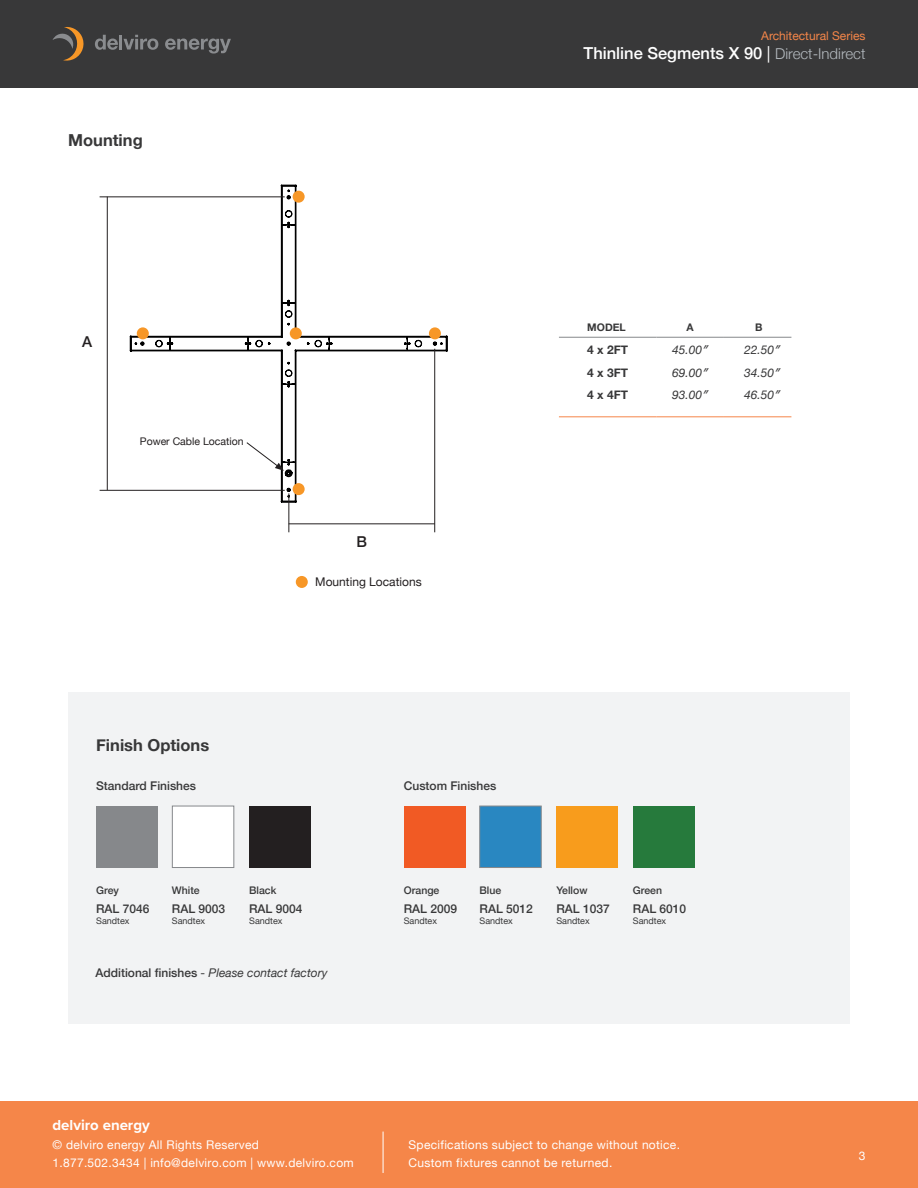
<style>
.page{position:relative;width:918px;height:1188px;background:#fff}
.page>*{position:absolute;margin:0;border:0;box-sizing:border-box;transform-origin:0 0}
.t1{font:500 16.5px "Helvetica Neue";color:#fff}
.t2{font:700 16.5px "Helvetica Neue";color:#383839}
.t3{font:700 15px "Proxima Nova";color:#fff}
.t4{font:500 15px "Helvetica Neue";color:#231f20}
.t5{font:12px/18px "Helvetica Neue";letter-spacing:.025em;color:#fff}
.t6{font:500 12px "Helvetica Neue";color:#383839}
.t7{font:italic 12px "Helvetica Neue";color:#383839}
.t8{font:12px "Helvetica Neue";color:#f58649}
.t9{font:12px "Helvetica Neue";color:#231f20}
.t10{font:700 12px "Helvetica Neue";color:#383839}
.t11{font:500 10.5px "Helvetica Neue";color:#383839}
.t12{font:10.5px "Helvetica Neue";color:#231f20}
.t13{font:700 10.5px "Helvetica Neue";color:#383839}
.t14{font:9px "Helvetica Neue";color:#383839}
.s1{font-weight:400}
.s2{font-weight:300;font-size:15px;color:#b5bbc0}
.s3{font-weight:500;font-style:normal}
.s4{font-style:normal}
</style>
<div class="page">
<div style="left:0;top:1102px;width:918px;height:86px;background:#f58649"></div>
<div style="left:0;top:0;width:918px;height:88px;background:#383839"></div>
<hr style="left:383px;top:1132px;width:1px;height:41px;background:#fff">
<svg style="left:52px;top:27px;width:32px;height:34px"></svg>
<svg style="left:95px;top:35px;width:63px;height:15px"></svg>
<svg style="left:165px;top:39px;width:66px;height:15px"></svg>
<svg style="left:130px;top:185px;width:318px;height:317px"></svg>
<svg style="left:246px;top:442px;width:38px;height:29px"></svg>
<div style="left:296px;top:576px;width:12px;height:12px;background:#f79727;border-radius:50%"></div>
<div style="left:68px;top:692px;width:782px;height:332px;background:#f2f3f4"></div>
<div style="left:96px;top:806px;width:62px;height:62px;background:#86888b"></div>
<div style="left:404px;top:806px;width:61px;height:62px;background:#f15a24"></div>
<div style="left:480px;top:806px;width:61px;height:62px;background:#2987c1;border:1px solid #86888b"></div>
<div style="left:556px;top:806px;width:62px;height:62px;background:#f89c1c"></div>
<div style="left:633px;top:806px;width:61px;height:62px;background:#267a3c"></div>
<div style="left:172px;top:806px;width:62px;height:62px;background:#fff;border:1px solid #86888b"></div>
<div style="left:249px;top:806px;width:62px;height:62px;background:#231f20"></div>
<div style="left:293px;top:191px;width:12px;height:12px;background:#f79727;border-radius:50%"></div>
<div style="left:293px;top:483px;width:12px;height:12px;background:#f79727;border-radius:50%"></div>
<div style="left:137px;top:327px;width:12px;height:12px;background:#f79727;border-radius:50%"></div>
<div style="left:429px;top:327px;width:12px;height:12px;background:#f79727;border-radius:50%"></div>
<hr style="left:100px;top:197px;width:185px;height:1px;background:#231f20">
<hr style="left:107px;top:197px;width:1px;height:293px;background:#231f20">
<hr style="left:100px;top:490px;width:185px;height:1px;background:#231f20">
<hr style="left:559px;top:416px;width:97px;height:1px;background:#f58649">
<hr style="left:656px;top:416px;width:68px;height:1px;background:#f58649">
<hr style="left:724px;top:416px;width:67px;height:1px;background:#f58649">
<hr style="left:559px;top:337px;width:97px;height:1px;background:#86888b">
<hr style="left:656px;top:337px;width:68px;height:1px;background:#86888b">
<hr style="left:724px;top:337px;width:67px;height:1px;background:#86888b">
<hr style="left:289px;top:493px;width:1px;height:39px;background:#231f20">
<hr style="left:289px;top:524px;width:146px;height:1px;background:#231f20">
<hr style="left:434px;top:349px;width:1px;height:183px;background:#231f20">
<div style="left:290px;top:327px;width:12px;height:12px;background:#f79727;border-radius:50%"></div>
<p class="t2" style="left:68px;top:127px;width:76px">Mounting</p>
<p class="t8" style="left:761px;top:27px;width:106px">Architectural Series</p>
<h1 class="t1" style="left:584px;top:40px;width:283px">Thinline Segments X 90 <span class="s1">|</span> <span class="s2">Direct-Indirect</span></h1>
<p class="t4" style="left:82px;top:329px;width:12px">A</p>
<p class="t12" style="left:140px;top:434px;width:105px">Power Cable Location</p>
<p class="t4" style="left:357px;top:530px;width:12px">B</p>
<p class="t9" style="left:315px;top:574px;width:108px">Mounting Locations</p>
<p class="t13" style="left:587px;top:319px;width:40px">MODEL</p>
<p class="t13" style="left:687px;top:319px;width:9px">A</p>
<p class="t13" style="left:755px;top:319px;width:9px">B</p>
<p class="t10" style="left:587px;top:341px;width:42px">4 x 2FT</p>
<p class="t7" style="left:672px;top:341px;width:38px">45.00″</p>
<p class="t7" style="left:744px;top:341px;width:38px">22.50″</p>
<p class="t10" style="left:587px;top:363px;width:42px">4 x 3FT</p>
<p class="t7" style="left:672px;top:364px;width:38px">69.00″</p>
<p class="t7" style="left:744px;top:364px;width:38px">34.50″</p>
<p class="t10" style="left:587px;top:386px;width:42px">4 x 4FT</p>
<p class="t7" style="left:672px;top:386px;width:38px">93.00″</p>
<p class="t7" style="left:744px;top:386px;width:38px">46.50″</p>
<p class="t2" style="left:96px;top:732px;width:115px">Finish Options</p>
<p class="t6" style="left:96px;top:776px;width:101px">Standard Finishes</p>
<p class="t6" style="left:404px;top:776px;width:94px">Custom Finishes</p>
<p class="t11" style="left:96px;top:882px;width:24px">Grey</p>
<p class="t6" style="left:96px;top:899px;width:55px">RAL 7046</p>
<p class="t14" style="left:96px;top:914px;width:35px">Sandtex</p>
<p class="t11" style="left:172px;top:882px;width:29px">White</p>
<p class="t6" style="left:172px;top:899px;width:55px">RAL 9003</p>
<p class="t14" style="left:172px;top:914px;width:35px">Sandtex</p>
<p class="t11" style="left:249px;top:882px;width:29px">Black</p>
<p class="t6" style="left:249px;top:899px;width:55px">RAL 9004</p>
<p class="t14" style="left:249px;top:914px;width:35px">Sandtex</p>
<p class="t11" style="left:404px;top:882px;width:37px">Orange</p>
<p class="t6" style="left:404px;top:899px;width:55px">RAL 2009</p>
<p class="t14" style="left:404px;top:914px;width:35px">Sandtex</p>
<p class="t11" style="left:480px;top:882px;width:23px">Blue</p>
<p class="t6" style="left:480px;top:899px;width:55px">RAL 5012</p>
<p class="t14" style="left:480px;top:914px;width:35px">Sandtex</p>
<p class="t11" style="left:556px;top:882px;width:33px">Yellow</p>
<p class="t6" style="left:556px;top:899px;width:55px">RAL 1037</p>
<p class="t14" style="left:556px;top:914px;width:35px">Sandtex</p>
<p class="t11" style="left:633px;top:882px;width:31px">Green</p>
<p class="t6" style="left:633px;top:899px;width:55px">RAL 6010</p>
<p class="t14" style="left:633px;top:914px;width:35px">Sandtex</p>
<p class="t7" style="left:95px;top:964px;width:234px"><span class="s3">Additional finishes</span> <span class="s4">-</span> Please contact factory</p>
<p class="t3" style="left:52px;top:1114px;width:99px">delviro energy</p>
<p class="t5" style="left:52px;top:1136px;width:303px">© delviro energy All Rights Reserved<br>1.877.502.3434 | info@delviro.com | www.delviro.com</p>
<p class="t5" style="left:409px;top:1136px;width:273px">Specifications subject to change without notice.<br>Custom fixtures cannot be returned.</p>
<p class="t5" style="left:859px;top:1147px;width:8px">3</p>
</div>
